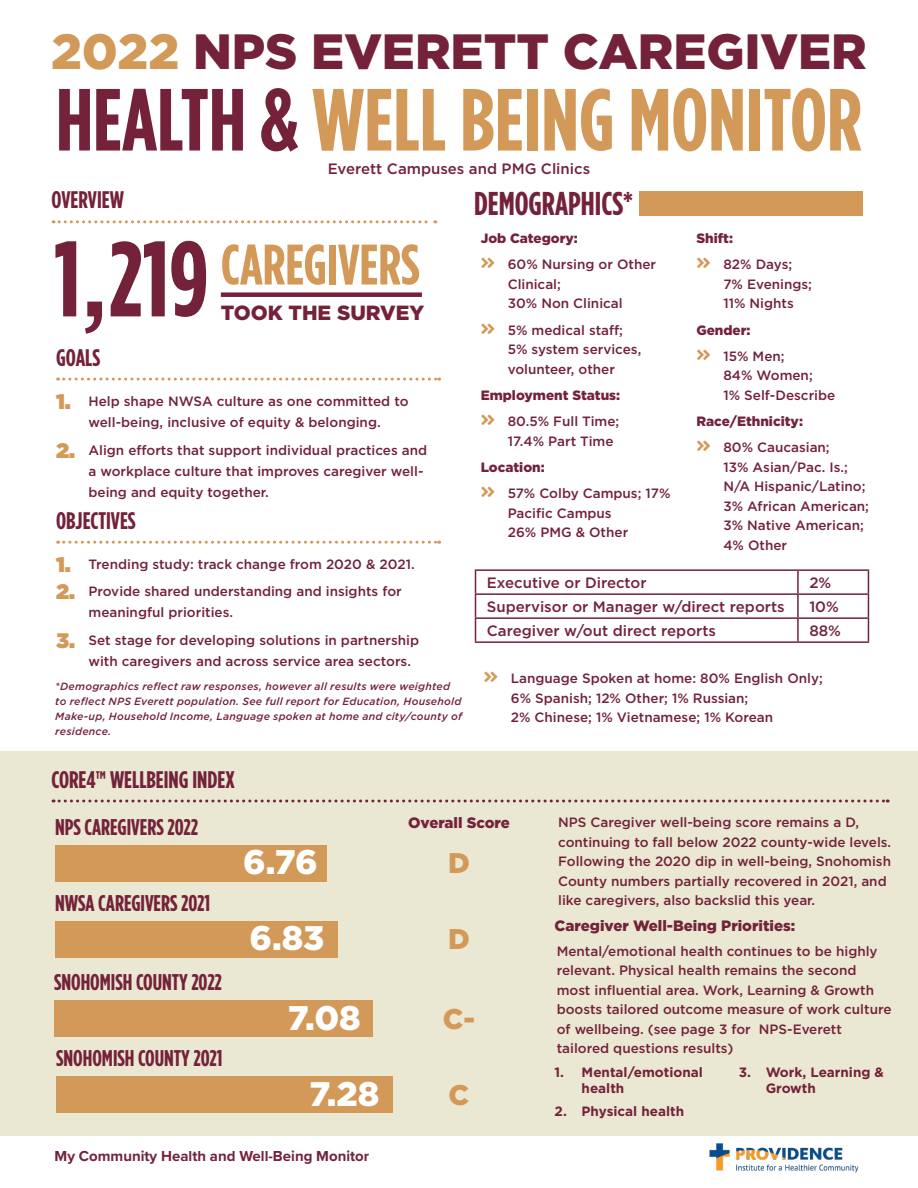
<style>
.page{position:relative;width:918px;height:1188px;background:#fff}
.page>*{position:absolute;margin:0;border:0;box-sizing:border-box;transform-origin:0 0}
.t1{font:700 106.5px "Gotham Condensed";color:#73223a}
.t2{font:700 88.05px "Gotham Condensed";color:#d39958}
.t3{font:700 57px "Gotham Condensed";color:#d39958}
.t4{font:900 49.5px "Gotham";color:#73223a}
.t5{font:900 34.2px "Gotham";color:#fff}
.t6{font:700 33px "Gotham Condensed";color:#73223a}
.t7{font:900 28.5px "Gotham";color:#d39958}
.t8{font:700 24px "Gotham Condensed";color:#73223a}
.t9{font:700 22.8px "Gotham Condensed";color:#73223a}
.t10{font:900 20.55px "Gotham";color:#73223a}
.t11{font:500 15px "Gotham";color:#73223a}
.t12{font:900 15px "Gotham";color:#73223a}
.t13{font:700 15px "Proxima Nova";color:#73223a}
.t14{font:500 13.5px/19.5px "Gotham";color:#73223a}
.t15{font:900 13.5px "Gotham";color:#73223a}
.t16{font:700 13.5px/16.5px "Gotham";color:#73223a}
.t17{font:italic 500 10.5px/15px "Gotham";letter-spacing:.02em;color:#73223a}
.s1{color:#d39958}
.s2{color:#73223a}
.s3{font-weight:900;font-size:21px;color:#d39958}
</style>
<div class="page">
<div style="left:0;top:751px;width:918px;height:397px;background:#eae7d2"></div>
<svg style="left:53px;top:220px;width:383px;height:3px"></svg>
<svg style="left:58px;top:378px;width:382px;height:3px"></svg>
<svg style="left:58px;top:541px;width:382px;height:3px"></svg>
<svg style="left:53px;top:800px;width:835px;height:3px"></svg>
<div style="left:221px;top:292px;width:201px;height:5px;background:#73223a"></div>
<div style="left:639px;top:192px;width:224px;height:24px;background:#d39958"></div>
<div style="left:55px;top:921px;width:283px;height:37px;background:#d39958"></div>
<div style="left:55px;top:845px;width:272px;height:37px;background:#d39958"></div>
<div style="left:54px;top:1000px;width:318px;height:37px;background:#d39958"></div>
<div style="left:57px;top:1076px;width:336px;height:37px;background:#d39958"></div>
<div style="left:0;top:1136px;width:918px;height:52px;background:#fff"></div>
<hr style="left:475px;top:569px;width:323px;height:2px;background:#73223a">
<hr style="left:798px;top:569px;width:71px;height:2px;background:#73223a">
<hr style="left:797px;top:571px;width:2px;height:22px;background:#73223a">
<hr style="left:475px;top:593px;width:323px;height:2px;background:#73223a">
<hr style="left:798px;top:593px;width:71px;height:2px;background:#73223a">
<hr style="left:797px;top:595px;width:2px;height:22px;background:#73223a">
<hr style="left:475px;top:617px;width:323px;height:2px;background:#73223a">
<svg style="left:475px;top:571px;width:1px;height:70px"></svg>
<hr style="left:798px;top:617px;width:71px;height:2px;background:#73223a">
<hr style="left:797px;top:619px;width:2px;height:22px;background:#73223a">
<svg style="left:868px;top:571px;width:1px;height:70px"></svg>
<hr style="left:475px;top:641px;width:323px;height:2px;background:#73223a">
<hr style="left:798px;top:641px;width:71px;height:2px;background:#73223a">
<img style="left:709px;top:1143px;width:150px;height:30px">
<p class="t4" style="left:51px;top:18px;width:817px"><span class="s1">2022</span> NPS EVERETT CAREGIVER</p>
<p class="t2" style="left:56px;top:70px;width:808px"><span class="s2">HEALTH &amp;</span> WELL BEING MONITOR</p>
<p class="t8" style="left:52px;top:187px;width:74px">OVERVIEW</p>
<p class="t11" style="left:328px;top:159px;width:264px">Everett Campuses and PMG Clinics</p>
<p class="t6" style="left:474px;top:185px;width:161px">DEMOGRAPHICS*</p>
<p class="t1" style="left:54px;top:219px;width:156px">1,219</p>
<p class="t8" style="left:56px;top:344px;width:46px">GOALS</p>
<p class="t3" style="left:221px;top:232px;width:200px">CAREGIVERS</p>
<p class="t10" style="left:221px;top:299px;width:205px">TOOK THE SURVEY</p>
<p class="t14" style="left:56px;top:391px;width:354px;line-height:21px;text-align:center"><span class="s3">1.</span> Help shape NWSA culture as one committed to well-being, inclusive of equity &amp; belonging.</p>
<p class="t14" style="left:89px;top:440px;width:340px;line-height:21px;text-indent:-32px"><span class="s3">2.</span> Align efforts that support individual practices and a workplace culture that improves caregiver well&shy;being and equity together.</p>
<p class="t8" style="left:56px;top:507px;width:81px">OBJECTIVES</p>
<p class="t15" style="left:481px;top:229px;width:99px">Job Category:</p>
<p class="t14" style="left:508px;top:255px;width:150px">60% Nursing or Other<br>Clinical;<br>30% Non Clinical</p>
<p class="t14" style="left:508px;top:320px;width:135px">5% medical staff;<br>5% system services, volunteer, other</p>
<p class="t15" style="left:481px;top:386px;width:141px">Employment Status:</p>
<p class="t14" style="left:508px;top:412px;width:113px">80.5% Full Time;<br>17.4% Part Time</p>
<p class="t15" style="left:481px;top:458px;width:66px">Location:</p>
<p class="t14" style="left:508px;top:484px;width:164px">57% Colby Campus; 17%<br>Pacific Campus<br>26% PMG &amp; Other</p>
<p class="t15" style="left:696px;top:229px;width:38px">Shift:</p>
<p class="t14" style="left:723px;top:255px;width:90px">82% Days;<br>7% Evenings;<br>11% Nights</p>
<p class="t15" style="left:696px;top:321px;width:56px">Gender:</p>
<p class="t14" style="left:723px;top:346px;width:113px">15% Men;<br>84% Women;<br>1% Self-Describe</p>
<p class="t15" style="left:696px;top:412px;width:108px">Race/Ethnicity:</p>
<p class="t14" style="left:723px;top:438px;width:147px">80% Caucasian;<br>13% Asian/Pac. Is.;<br>N/A Hispanic/Latino;<br>3% African American;<br>3% Native American;<br>4% Other</p>
<p class="t14" style="left:56px;top:554px;width:360px"><span class="s3">1.</span> Trending study: track change from 2020 &amp; 2021.</p>
<p class="t14" style="left:89px;top:581px;width:315px;line-height:21px;text-indent:-32px"><span class="s3">2.</span> Provide shared understanding and insights for meaningful priorities.</p>
<p class="t14" style="left:89px;top:630px;width:332px;line-height:21px;text-indent:-32px"><span class="s3">3.</span> Set stage for developing solutions in partnership with caregivers and across service area sectors.</p>
<p class="t17" style="left:55px;top:679px;width:408px">*Demographics reflect raw responses, however all results were weighted to reflect NPS Everett population. See full report for Education, Household Make-up, Household Income, Language spoken at home and city/county of residence.</p>
<p class="t8" style="left:52px;top:766px;width:185px">CORE4™ WELLBEING INDEX</p>
<p class="t11" style="left:487px;top:573px;width:161px">Executive or Director</p>
<p class="t11" style="left:809px;top:573px;width:23px">2%</p>
<p class="t11" style="left:487px;top:597px;width:299px">Supervisor or Manager w/direct reports</p>
<p class="t11" style="left:809px;top:597px;width:31px">10%</p>
<p class="t11" style="left:487px;top:621px;width:231px">Caregiver w/out direct reports</p>
<p class="t11" style="left:809px;top:621px;width:33px">88%</p>
<p class="t14" style="left:511px;top:669px;width:314px">Language Spoken at home: 80% English Only;<br>6% Spanish; 12% Other; 1% Russian;<br>2% Chinese; 1% Vietnamese; 1% Korean</p>
<p class="t9" style="left:55px;top:814px;width:145px">NPS CAREGIVERS 2022</p>
<p class="t9" style="left:55px;top:890px;width:157px">NWSA CAREGIVERS 2021</p>
<p class="t9" style="left:54px;top:969px;width:169px">SNOHOMISH COUNTY 2022</p>
<p class="t9" style="left:56px;top:1045px;width:168px">SNOHOMISH COUNTY 2021</p>
<p class="t5" style="left:243px;top:838px;width:76px">6.76</p>
<p class="t5" style="left:250px;top:914px;width:76px">6.83</p>
<p class="t5" style="left:288px;top:994px;width:74px">7.08</p>
<p class="t5" style="left:309px;top:1070px;width:72px">7.28</p>
<p class="t13" style="left:55px;top:1145px;width:316px">My Community Health and Well-Being Monitor</p>
<p class="t12" style="left:408px;top:813px;width:103px">Overall Score</p>
<p class="t7" style="left:448px;top:843px;width:23px">D</p>
<p class="t7" style="left:448px;top:919px;width:23px">D</p>
<p class="t7" style="left:443px;top:999px;width:34px">C-</p>
<p class="t7" style="left:449px;top:1075px;width:22px">C</p>
<p class="t14" style="left:558px;top:813px;width:335px">NPS Caregiver well-being score remains a D, continuing to fall below 2022 county-wide levels.<br>Following the 2020 dip in well-being, Snohomish County numbers partially recovered in 2021, and like caregivers, also backslid this year.</p>
<p class="t14" style="left:557px;top:941px;width:336px">Mental/emotional health continues to be highly relevant. Physical health remains the second most influential area. Work, Learning &amp; Growth boosts tailored outcome measure of work culture of wellbeing. (see page 3 for NPS-Everett tailored questions results)</p>
<p class="t12" style="left:555px;top:915px;width:242px">Caregiver Well-Being Priorities:</p>
<p class="t16" style="left:582px;top:1064px;width:123px;text-indent:-27px">1. Mental/emotional health</p>
<p class="t16" style="left:555px;top:1103px;width:131px">2. Physical health</p>
<p class="t16" style="left:766px;top:1064px;width:120px;text-indent:-27px">3. Work, Learning &amp;<br>Growth</p>
</div>
